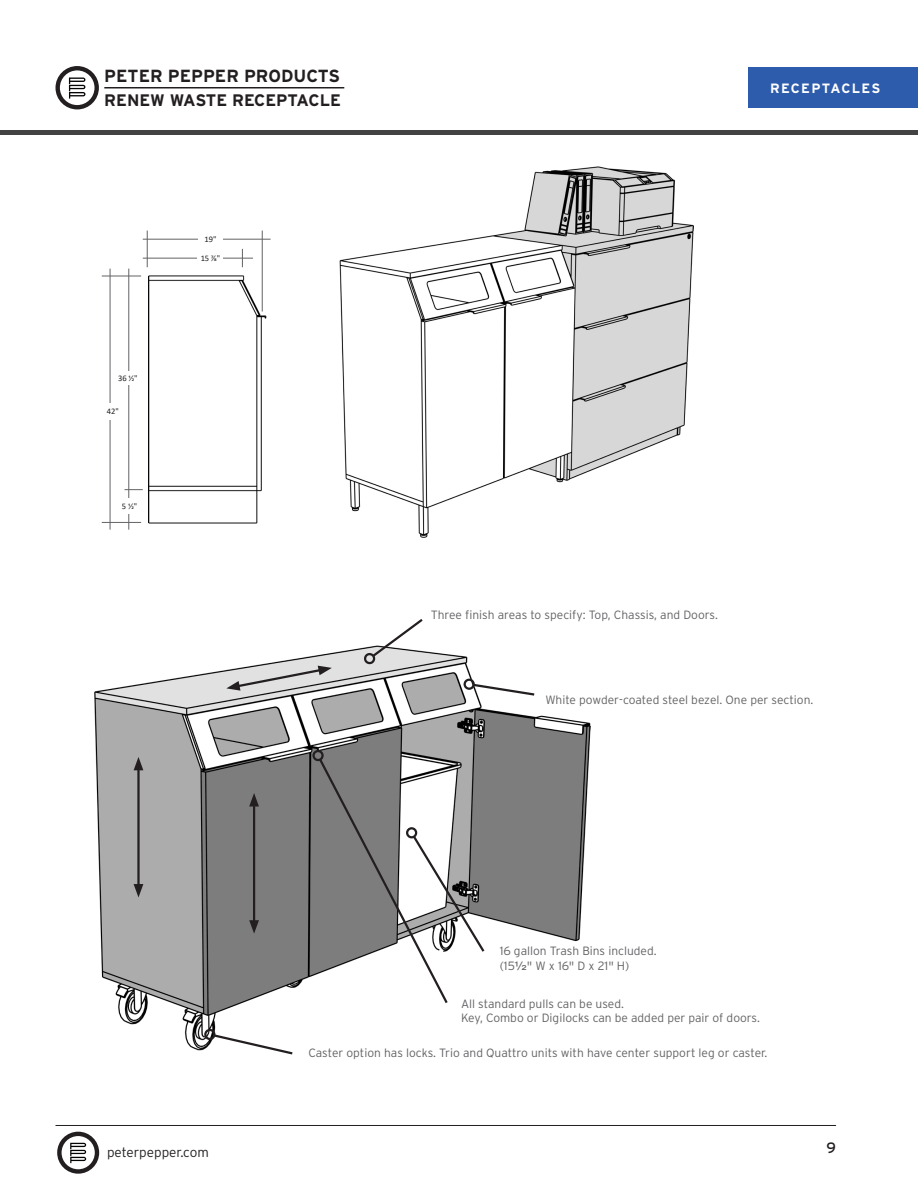
<style>
.page{position:relative;width:918px;height:1188px;background:#fff}
.page>*{position:absolute;margin:0;border:0;box-sizing:border-box;transform-origin:0 0}
.t1{font:700 17.55px "Interstate";color:#231f20}
.t2{font:700 16.65px "Interstate";color:#231f20}
.t3{font:15px "Interstate";color:#231f20}
.t4{font:300 13.5px "Interstate";color:#231f20}
.t5{font:700 13.5px "Interstate";letter-spacing:.095em;color:#fff}
.t6{font:300 12px "Interstate";color:#636366}
.t7{font:8.55px "Calibri";color:#231f20}
.s1{font-family:"Helvetica Neue LT Std";font-weight:400;font-stretch:expanded}
</style>
<div class="page">
<div style="left:0;top:130px;width:918px;height:5px;background:#434343"></div>
<hr style="left:56px;top:1125px;width:780px;height:1px;background:#231f20">
<svg style="left:70px;top:1143px;width:16px;height:20px"></svg>
<div style="left:57px;top:1132px;width:42px;height:42px;border:4px solid #231f20;border-radius:50%"></div>
<img style="left:94px;top:647px;width:497px;height:404px">
<hr style="left:137px;top:766px;width:3px;height:122px;background:#231f20">
<svg style="left:134px;top:757px;width:9px;height:13px"></svg>
<svg style="left:134px;top:884px;width:9px;height:13px"></svg>
<hr style="left:253px;top:802px;width:2px;height:122px;background:#231f20">
<svg style="left:249px;top:793px;width:10px;height:14px"></svg>
<svg style="left:249px;top:920px;width:10px;height:14px"></svg>
<svg style="left:226px;top:666px;width:106px;height:25px;background:#c1c0c0"></svg>
<svg style="left:362px;top:619px;width:63px;height:47px"></svg>
<svg style="left:471px;top:682px;width:66px;height:15px"></svg>
<div style="left:463px;top:678px;width:12px;height:12px;border:2px solid #231f20;border-radius:50%"></div>
<svg style="left:317px;top:756px;width:170px;height:250px"></svg>
<div style="left:312px;top:750px;width:12px;height:11px;border:2px solid #231f20;border-radius:50%"></div>
<svg style="left:212px;top:1033px;width:83px;height:22px"></svg>
<div style="left:204px;top:1029px;width:11px;height:11px;border:2px solid #231f20;border-radius:50%"></div>
<img style="left:149px;top:275px;width:118px;height:249px">
<hr style="left:110px;top:269px;width:1px;height:261px;background:#636366">
<hr style="left:102px;top:276px;width:39px;height:1px;background:#636366">
<div style="left:99px;top:403px;width:24px;height:17px;background:#fff"></div>
<hr style="left:128px;top:269px;width:1px;height:261px;background:#636366">
<hr style="left:102px;top:522px;width:39px;height:1px;background:#636366">
<svg style="left:125px;top:489px;width:18px;height:1px"></svg>
<div style="left:117px;top:498px;width:25px;height:16px;background:#fff"></div>
<div style="left:116px;top:371px;width:24px;height:14px;background:#fff"></div>
<hr style="left:143px;top:239px;width:128px;height:1px;background:#636366">
<hr style="left:147px;top:231px;width:1px;height:36px;background:#636366">
<hr style="left:262px;top:231px;width:1px;height:81px;background:#636366">
<div style="left:198px;top:231px;width:25px;height:15px;background:#fff"></div>
<hr style="left:143px;top:258px;width:110px;height:1px;background:#636366">
<div style="left:198px;top:250px;width:25px;height:15px;background:#fff"></div>
<svg style="left:242px;top:249px;width:1px;height:18px"></svg>
<img style="left:339px;top:167px;width:355px;height:371px">
<div style="left:748px;top:68px;width:170px;height:40px;background:#2d5cac"></div>
<svg style="left:69px;top:78px;width:17px;height:21px"></svg>
<hr style="left:104px;top:87px;width:240px;height:2px;background:#231f20">
<div style="left:55px;top:66px;width:44px;height:43px;border:4px solid #231f20;border-radius:50%"></div>
<p class="t1" style="left:104px;top:66px;width:237px">PETER PEPPER PRODUCTS</p>
<p class="t2" style="left:104px;top:91px;width:238px">RENEW WASTE RECEPTACLE</p>
<p class="t7" style="left:118px;top:373px;width:21px">36 1/2"</p>
<p class="t7" style="left:107px;top:406px;width:14px">42"</p>
<p class="t7" style="left:122px;top:501px;width:17px">5 1/2"</p>
<p class="t7" style="left:205px;top:233px;width:14px">19"</p>
<p class="t7" style="left:201px;top:252px;width:21px">15 7/8"</p>
<p class="t5" style="left:770px;top:80px;width:112px">RECEPTACLES</p>
<p class="t6" style="left:431px;top:608px;width:289px">Three finish areas to specify: Top, Chassis, and Doors.</p>
<p class="t6" style="left:545px;top:693px;width:270px">White powder-coated steel bezel. One per section.</p>
<p class="t6" style="left:500px;top:944px;width:158px">16 gallon Trash Bins included.</p>
<p class="t6" style="left:500px;top:959px;width:131px">(15<span class="s1">½</span>" W x 16" D x 21" H)</p>
<p class="t6" style="left:461px;top:997px;width:164px">All standard pulls can be used.</p>
<p class="t6" style="left:461px;top:1011px;width:300px">Key, Combo or Digilocks can be added per pair of doors.</p>
<p class="t6" style="left:308px;top:1046px;width:460px">Caster option has locks. Trio and Quattro units with have center support leg or caster.</p>
<p class="t4" style="left:107px;top:1144px;width:103px">peterpepper.com</p>
<p class="t3" style="left:827px;top:1139px;width:11px">9</p>
</div>
